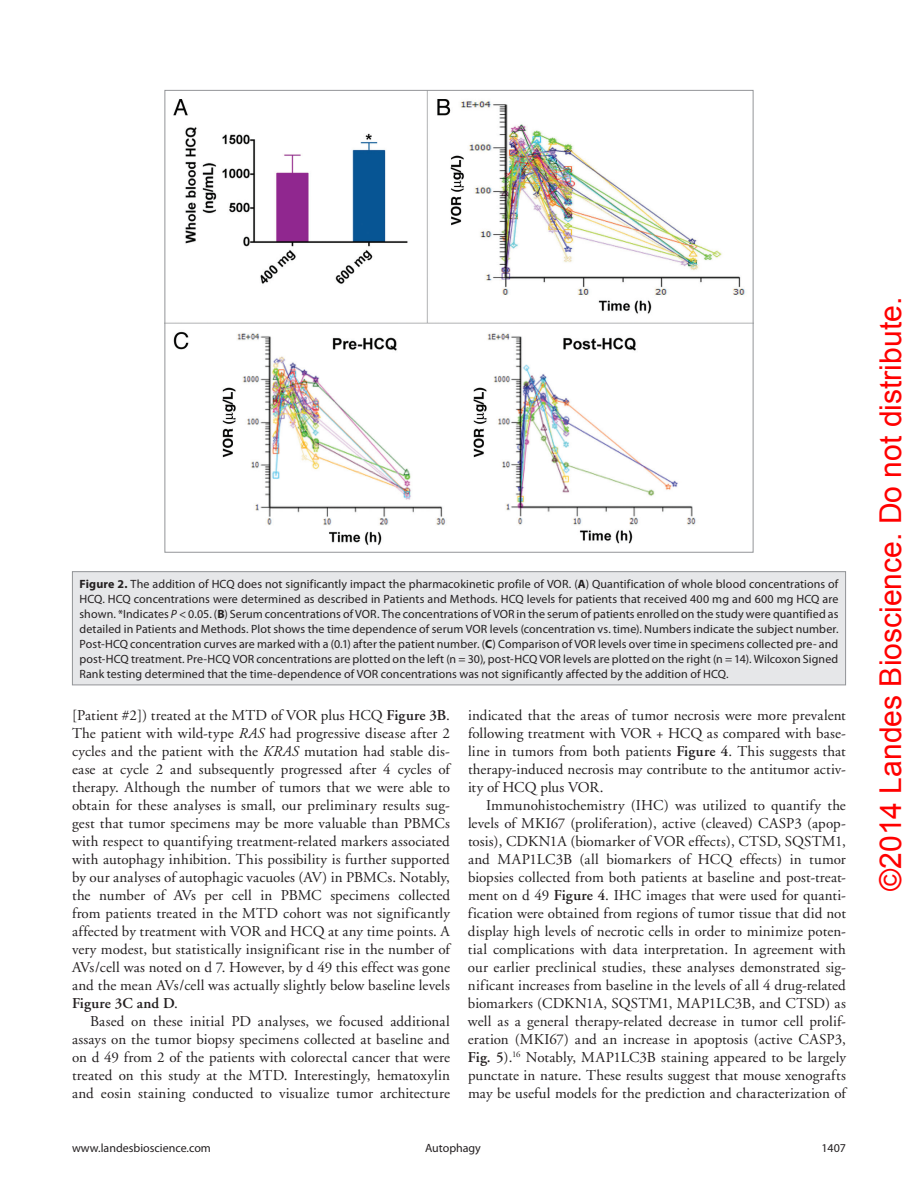
<style>
.page{position:relative;width:918px;height:1188px;background:#fff}
.page>*{position:absolute;margin:0;border:0;box-sizing:border-box;transform-origin:0 0}
.t1{font:30.15px "Arial";color:#f00}
.t2{font:15px/18px "Adobe Garamond";letter-spacing:.01em;color:#231f20;text-align:justify}
.t3{font:12px/15px "Myriad Pro";letter-spacing:.005em;color:#231f20;text-align:justify}
.s1{font-weight:700}
.s2{font-style:italic}
.s3{font-weight:600}
</style>
<div class="page">
<img style="left:167px;top:92px;width:584px;height:453px">
<div style="left:72px;top:572px;width:774px;height:113px;background:#e6e7e9"></div>
<div style="left:72px;top:571px;width:774px;height:114px;border:1px solid #939598"></div>
<p class="t3" style="left:79px;top:576px;width:760px"><span class="s1">Figure 2.</span> The addition of HCQ does not significantly impact the pharmacokinetic profile of VOR. (<span class="s1">A</span>) Quantification of whole blood concentrations of HCQ. HCQ concentrations were determined as described in Patients and Methods. H CQ levels for patients that received 400 mg and 600 mg HCQ are shown. *Indicates <span class="s2">P</span> &lt; 0.05. (<span class="s1">B</span>) Serum concentrations of VOR. The concentrations of VOR in the serum of patients enrolled on the study were quantified as detailed in Patients and Methods. Plot shows the time dependence of serum VOR levels (concentration vs. time). N umbers indicate the subject number.<br>Post-H CQ concentration curves are marked with a (0.1) after the patient number. (<span class="s1">C</span>) Comparison of VOR levels over time in specimens collected pre- and post-H CQ treatment. Pre-H CQ VOR concentrations are plotted on the left (n = 30), post-H CQ VOR levels are plotted on the right (n = 14). Wilcoxon Signed Rank testing determined that the time-dependence of VOR concentrations was not significantly affected by the addition of HCQ.</p>
<p class="t2" style="left:72px;top:707px;width:380px">[Patient #2]) treated at the MTD of VOR plus HCQ <span class="s3">Figure 3B</span>.<br>The patient with wild-type <span class="s2">RAS</span> had progressive disease after 2 cycles and the patient with the <span class="s2">KRAS</span> mutation had stable dis&shy;ease at cycle 2 and subsequently progressed after 4 cycles of therapy. Although the number of tumors that we were able to obtain for these analyses is small, our preliminary results sug&shy;gest that tumor specimens may be more valuable than PBMCs with respect to quantifying treatment-related markers associated with autophagy inhibition. This possibility is further supported by our analyses of autophagic vacuoles (AV) in PBMCs. Notably, the number of AVs per cell in PBMC specimens collected from patients treated in the MTD cohort was not significantly affected by treatment with VOR and HCQ at any time points. A very modest, but statistically insignificant rise in the number of AVs/cell was noted on d 7. However, by d 49 this effect was gone and the mean AVs/cell was actually slightly below baseline levels <span class="s3">Figure 3C and D</span>.</p>
<p class="t2" style="left:72px;top:1013px;width:379px;text-indent:18px">Based on these initial PD analyses, we focused additional assays on the tumor biopsy specimens collected at baseline and on d 49 from 2 of the patients with colorectal cancer that were treated on this study at the MTD. Interestingly, hematoxylin and eosin staining conducted to visualize tumor architecture</p>
<p class="t2" style="left:468px;top:707px;width:379px">indicated that the areas of tumor necrosis were more prevalent following treatment with VOR + HCQ as compared with base&shy;line in tumors from both patients <span class="s3">Figure 4</span>. This suggests that therapy-induced necrosis may contribute to the antitumor activ&shy;ity of HCQ plus VOR.</p>
<p class="t2" style="left:468px;top:797px;width:379px;text-indent:18px">Immunohistochemistry (IHC) was utilized to quantify the levels of MKI67 (proliferation), active (cleaved) CASP3 (apop&shy;tosis), CDKN1A (biomarker of VOR effects), CTSD, SQSTM1, and MAP1LC3B (all biomarkers of HCQ effects) in tumor biopsies collected from both patients at baseline and post-treat&shy;ment on d 49 <span class="s3">Figure 4</span>. IHC images that were used for quanti&shy;fication were obtained from regions of tumor tissue that did not display high levels of necrotic cells in order to minimize poten&shy;tial complications with data interpretation. In agreement with our earlier preclinical studies, these analyses demonstrated sig&shy;nificant increases from baseline in the levels of all 4 drug-related biomarkers (CDKN1A, SQSTM1, MAP1LC3B, and CTSD) as well as a general therapy-related decrease in tumor cell prolif&shy;eration (MKI67) and an increase in apoptosis (active CASP3, <span class="s3">Fig. 5</span>).<sup>16</sup> Notably, MAP1LC3B staining appeared to be largely punctate in nature. These results suggest that mouse xenografts may be useful models for the prediction and characterization of</p>
<p class="t3" style="left:72px;top:1140px;width:251px">www.landesbioscience.com A</p>
<p class="t3" style="left:432px;top:1140px;width:50px">utophagy</p>
<p class="t3" style="left:821px;top:1140px;width:26px">1407</p>
<h1 class="t1" style="left:871px;top:891px;width:595px;rotate:-90deg">©2014 Landes Bioscience. Do not distribute.</h1>
</div>
